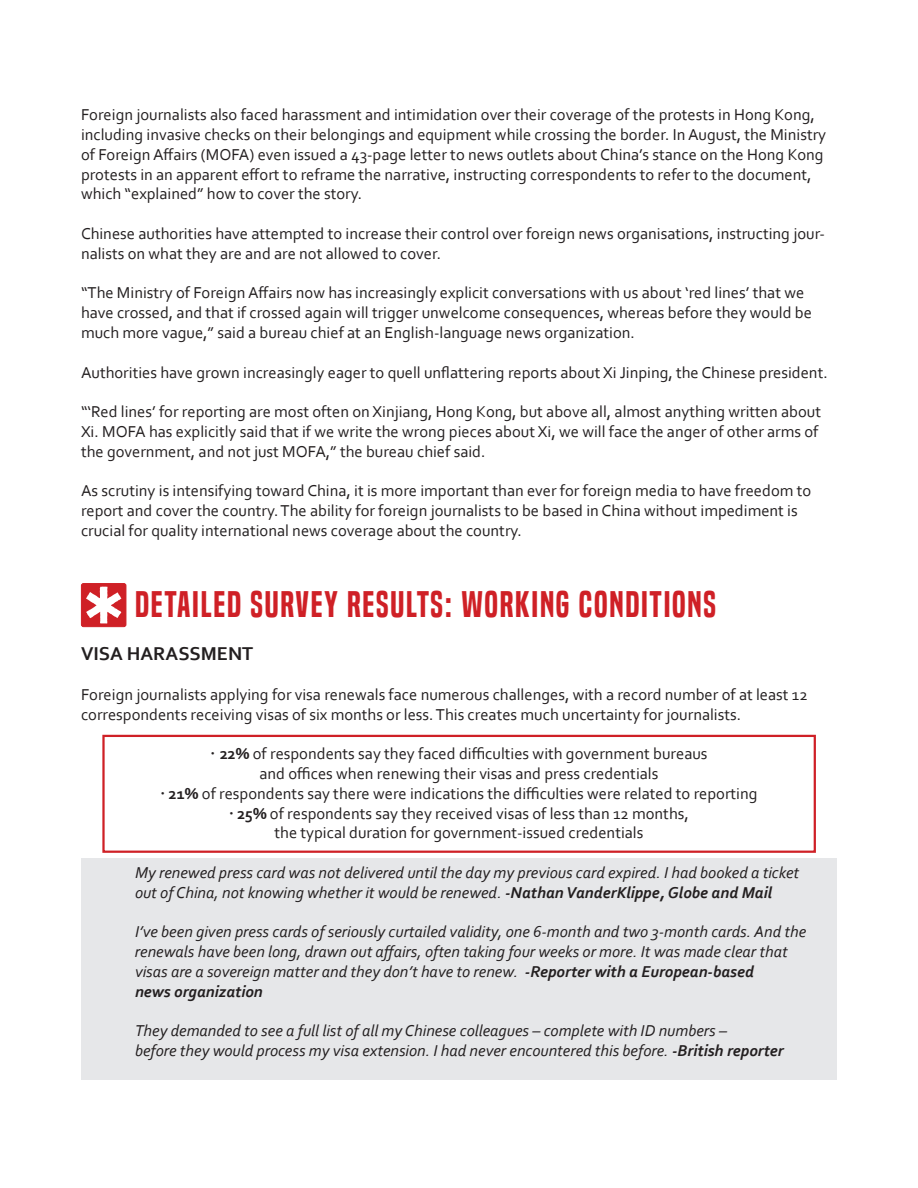
<style>
.page{position:relative;width:918px;height:1188px;background:#fff}
.page>*{position:absolute;margin:0;border:0;box-sizing:border-box;transform-origin:0 0}
.t1{font:34.5px "Built Titling Sb";letter-spacing:.05em;color:#cf2026}
.t2{font:700 19.5px "Corbel";color:#231f20}
.t3{font:16.5px/19.8px "Corbel";color:#231f20}
.t4{font:italic 16.5px/19.8px "Corbel";color:#231f20}
.s1{font-family:"Fira Sans";font-weight:300}
.s2{font-weight:700}
</style>
<div class="page">
<div style="left:81px;top:858px;width:756px;height:222px;background:#e6e7e9"></div>
<div style="left:81px;top:584px;width:45px;height:43px;background:#cf2026;border-radius:2px"></div>
<div style="left:81px;top:584px;width:45px;height:43px;border:1px solid #cf2026;border-radius:2px"></div>
<svg style="left:86px;top:587px;width:35px;height:37px"></svg>
<div style="left:102px;top:735px;width:714px;height:118px;border:2px solid #cf2026"></div>
<p class="t3" style="left:81px;top:104px;width:747px">Foreign journalists also faced harassment and intimidation over their coverage of the protests in Hong Kong, including invasive checks on their belongings and equipment while crossing the border. In August, the Ministry of Foreign Affairs (MOFA) even issued a 43-page letter to news outlets about China’s stance on the Hong Kong protests in an apparent effort to reframe the narrative, instructing correspondents to refer to the document, which “explained” how to cover the story.</p>
<p class="t3" style="left:81px;top:223px;width:745px">Chinese authorities have attempted to increase their control over foreign news organisations, instructing jour&shy;nalists on what they are and are not allowed to cover.</p>
<p class="t3" style="left:81px;top:283px;width:733px">“The Ministry of Foreign Affairs now has increasingly explicit conversations with us about ‘red lines’ that we have crossed, and that if crossed again will trigger unwelcome consequences, whereas before they would be much more vague,” said a bureau chief at an English-language news organization.</p>
<p class="t3" style="left:81px;top:362px;width:748px">Authorities have grown increasingly eager to quell unflattering reports about Xi Jinping, the Chinese president.</p>
<p class="t3" style="left:81px;top:401px;width:742px">“‘Red lines’ for reporting are most often on Xinjiang, Hong Kong, but above all, almost anything written about<br>Xi. MOFA has explicitly said that if we write the wrong pieces about Xi, we will face the anger of other arms of the government, and not just MOFA,” the bureau chief said.</p>
<p class="t3" style="left:81px;top:481px;width:732px">As scrutiny is intensifying toward China, it is more important than ever for foreign media to have freedom to</p>
<p class="t3" style="left:81px;top:500px;width:718px">report and cover the country. The ability for foreign journalists to be based in China without impediment is</p>
<p class="t3" style="left:81px;top:520px;width:443px">crucial for quality international news coverage about the country.</p>
<p class="t1" style="left:135px;top:584px;width:583px">DETAILED SURVEY RESULTS: WORKING CONDITIONS</p>
<p class="t2" style="left:81px;top:642px;width:174px">VISA HARASSMENT</p>
<p class="t3" style="left:81px;top:684px;width:728px">Foreign journalists applying for visa renewals face numerous challenges, with a record number of at least 12 correspondents receiving visas of six months or less. This creates much uncertainty for journalists.</p>
<p class="t3" style="left:210px;top:743px;width:499px"><span class="s1">•</span> <span class="s2">22%</span> of respondents say they faced difficulties with government bureaus</p>
<p class="t3" style="left:260px;top:763px;width:400px">and offices when renewing their visas and press credentials</p>
<p class="t3" style="left:160px;top:783px;width:599px"><span class="s1">•</span> <span class="s2">21%</span> of respondents say there were indications the difficulties were related to reporting</p>
<p class="t3" style="left:229px;top:803px;width:461px"><span class="s1">•</span> <span class="s2">25%</span> of respondents say they received visas of less than 12 months,</p>
<p class="t3" style="left:275px;top:823px;width:370px">the typical duration for government-issued credentials</p>
<p class="t4" style="left:135px;top:862px;width:666px">My renewed press card was not delivered until the day my previous card expired. I had booked a ticket out of China, not knowing whether it would be renewed. <span class="s2">-Nathan VanderKlippe, Globe and Mail</span></p>
<p class="t4" style="left:135px;top:922px;width:673px">I’ve been given press cards of seriously curtailed validity, one 6-month and two 3-month cards. And the renewals have been long, drawn out affairs, often taking four weeks or more. It was made clear that visas are a sovereign matter and they don’t have to renew. <span class="s2">-Reporter with a European-based<br>news organization</span></p>
<p class="t4" style="left:135px;top:1021px;width:594px">They demanded to see a full list of all my Chinese colleagues – complete with ID numbers –</p>
<p class="t4" style="left:135px;top:1040px;width:650px">before they would process my visa extension. I had never encountered this before. <span class="s2">-British reporter</span></p>
</div>
